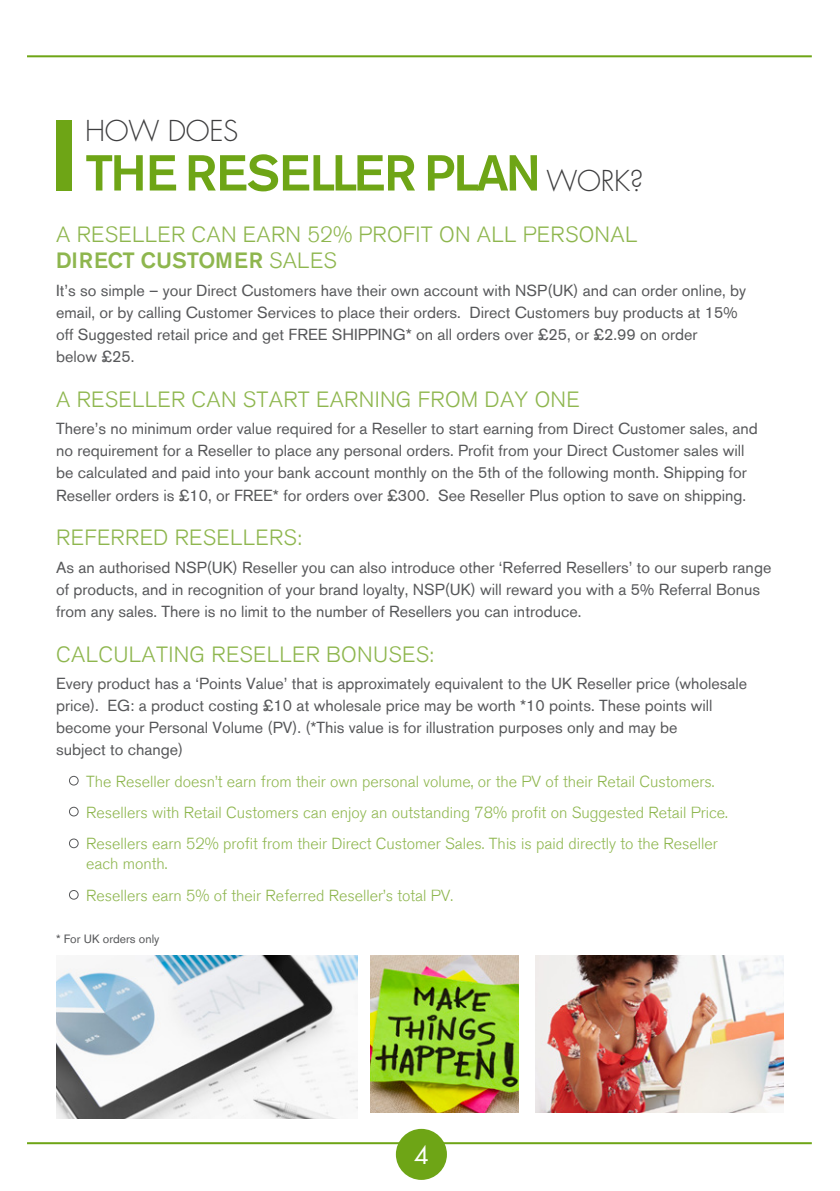
<style>
.page{position:relative;width:840px;height:1191px;background:#fff}
.page>*{position:absolute;margin:0;border:0;box-sizing:border-box;transform-origin:0 0}
.t1{font:500 50px "Akzidenz Grotesk BE";letter-spacing:-.03em;color:#6ea516}
.t2{font:300 28px "Futura";letter-spacing:-.01em;color:#3e3e3f}
.t3{font:24px "Futura";color:#fff}
.t4{font:300 22px/26px "Akzidenz Grotesk BE";letter-spacing:.015em;color:#8eb64e}
.t5{font:16px/22px "Akzidenz Grotesk BE";color:#57585a}
.t6{font:300 16px/20px "Akzidenz Grotesk BE";color:#8eb64e}
.t7{font:12px "Akzidenz Grotesk BE";color:#57585a}
.s1{font-family:"Futura";font-weight:300;font-size:28px;color:#3e3e3f}
.s2{font-weight:500}
</style>
<div class="page">
<hr style="left:27px;top:1142px;width:784px;height:2px;background:#6ea516">
<hr style="left:27px;top:55px;width:784px;height:2px;background:#6ea516">
<div style="left:57px;top:120px;width:15px;height:71px;background:#6ea516"></div>
<img style="left:56px;top:955px;width:301px;height:164px">
<img style="left:535px;top:955px;width:248px;height:157px">
<img style="left:370px;top:955px;width:148px;height:157px">
<div style="left:69px;top:776px;width:10px;height:9px;border:1px solid #57585a;border-radius:50%"></div>
<div style="left:69px;top:806px;width:10px;height:10px;border:1px solid #57585a;border-radius:50%"></div>
<div style="left:69px;top:838px;width:10px;height:10px;border:1px solid #57585a;border-radius:50%"></div>
<div style="left:69px;top:890px;width:10px;height:9px;border:1px solid #57585a;border-radius:50%"></div>
<div style="left:395px;top:1128px;width:51px;height:51px;background:#6ea516;border-radius:50%"></div>
<p class="t2" style="left:85px;top:112px;width:155px">HOW DOES</p>
<p class="t1" style="left:85px;top:142px;width:559px">THE RESELLER PLAN <span class="s1">WORK?</span></p>
<p class="t4" style="left:56px;top:222px;width:582px">A RESELLER CAN EARN 52% PROFIT ON ALL PERSONAL<br><span class="s2">DIRECT CUSTOMER</span> SALES</p>
<p class="t5" style="left:56px;top:279px;width:691px">It’s so simple – your Direct Customers have their own account with NSP(UK) and can order online, by email, or by calling Customer Services to place their orders. Direct Customers buy products at 15% off Suggested retail price and get FREE SHIPPING* on all orders over £25, or £2.99 on order<br>below £25.</p>
<p class="t4" style="left:56px;top:386px;width:525px">A RESELLER CAN START EARNING FROM DAY ONE</p>
<p class="t5" style="left:56px;top:418px;width:703px">There’s no minimum order value required for a Reseller to start earning from Direct Customer sales, and no requirement for a Reseller to place any personal orders. Profit from your Direct Customer sales will be calculated and paid into your bank account monthly on the 5th of the following month. Shipping for Reseller orders is £10, or FREE* for orders over £300. See Reseller Plus option to save on shipping.</p>
<p class="t4" style="left:56px;top:525px;width:247px">REFERRED RESELLERS:</p>
<p class="t5" style="left:56px;top:556px;width:716px">As an authorised NSP(UK) Reseller you can also introduce other ‘Referred Resellers’ to our superb range of products, and in recognition of your brand loyalty, NSP(UK) will reward you with a 5% Referral Bonus from any sales. There is no limit to the number of Resellers you can introduce.</p>
<p class="t4" style="left:56px;top:641px;width:379px">CALCULATING RESELLER BONUSES:</p>
<p class="t5" style="left:56px;top:672px;width:692px">Every product has a ‘Points Value’ that is approximately equivalent to the UK Reseller price (wholesale price). EG: a product costing £10 at wholesale price may be worth *10 points. These points will become your Personal Volume (PV). (*This value is for illustration purposes only and may be<br>subject to change)</p>
<p class="t6" style="left:86px;top:771px;width:629px">The Reseller doesn’t earn from their own personal volume, or the PV of their Retail Customers.</p>
<p class="t6" style="left:86px;top:802px;width:643px">Resellers with Retail Customers can enjoy an outstanding 78% profit on Suggested Retail Price.</p>
<p class="t6" style="left:86px;top:834px;width:633px">Resellers earn 52% profit from their Direct Customer Sales. This is paid directly to the Reseller each month.</p>
<p class="t6" style="left:86px;top:885px;width:368px">Resellers earn 5% of their Referred Reseller’s total PV.</p>
<p class="t7" style="left:56px;top:931px;width:105px">* For UK orders only</p>
<p class="t3" style="left:414px;top:1138px;width:16px">4</p>
</div>
